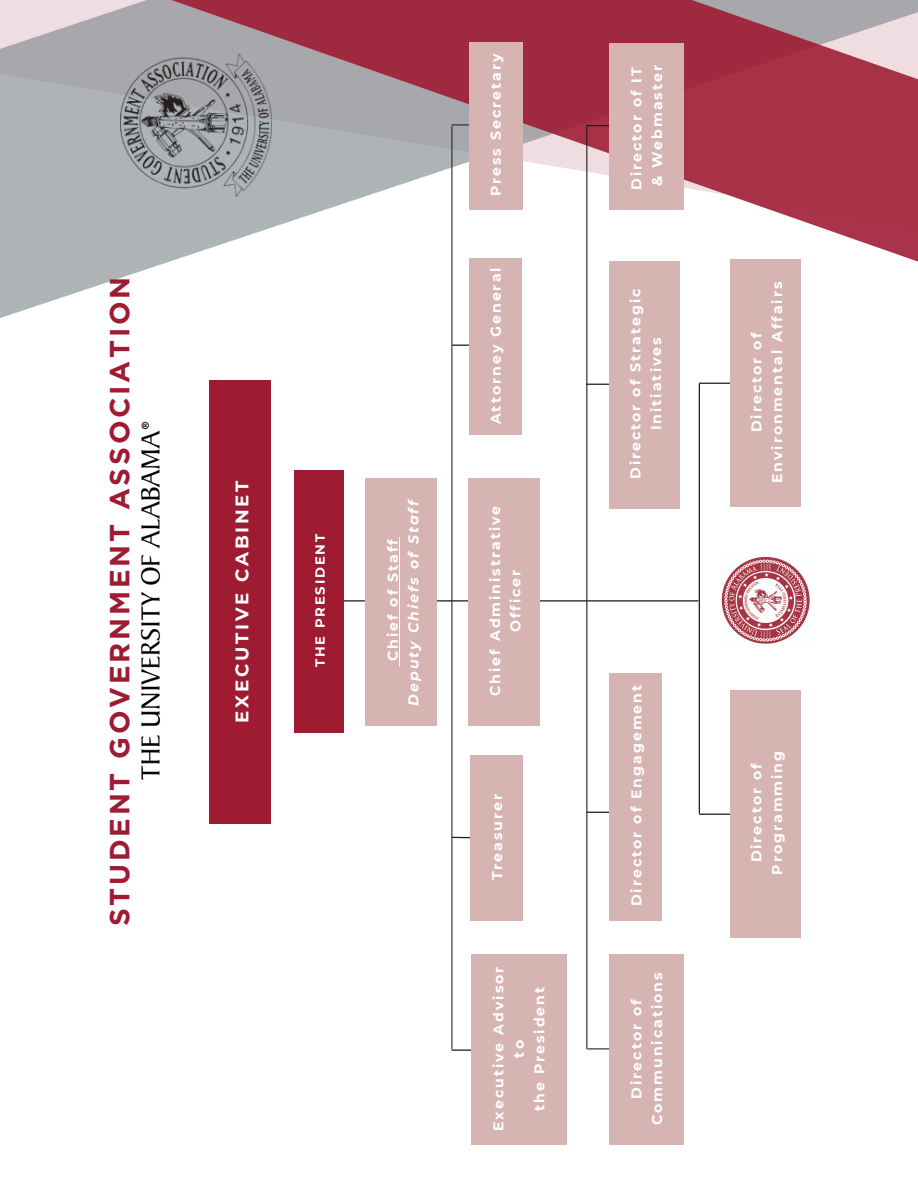
<style>
.page{position:relative;width:918px;height:1188px;background:#fff}
.page>*{position:absolute;margin:0;border:0;box-sizing:border-box;transform-origin:0 0}
.t1{font:700 27.75px "Gotham";letter-spacing:.1em;color:#9e1b32}
.t2{font:700 18.15px "Montserrat";letter-spacing:.15em;color:#fff}
.t3{font:700 14.1px/20.5px "Montserrat";letter-spacing:.14em;color:#fff;text-align:center}
.t4{font:italic 700 14.1px "Montserrat";letter-spacing:.14em;color:#fff}
.t5{font:700 13.2px "Montserrat";letter-spacing:.14em;color:#fff}
</style>
<div class="page">
<hr style="left:331px;top:600px;width:367px;height:1px;background:#231f20">
<svg style="left:452px;top:836px;width:19px;height:4px"></svg>
<hr style="left:452px;top:1050px;width:55px;height:1px;background:#231f20">
<div style="left:472px;top:954px;width:95px;height:190px;background:#d6b4b2"></div>
<div style="left:295px;top:470px;width:49px;height:263px;background:#9e1b32"></div>
<div style="left:365px;top:478px;width:72px;height:247px;background:#d6b4b2"></div>
<hr style="left:399px;top:537px;width:1px;height:124px;background:#fff">
<hr style="left:588px;top:1048px;width:57px;height:1px;background:#231f20">
<hr style="left:586px;top:384px;width:60px;height:1px;background:#231f20">
<svg style="left:4px;top:0;width:914px;height:329px"></svg>
<hr style="left:587px;top:812px;width:56px;height:1px;background:#231f20">
<hr style="left:453px;top:345px;width:40px;height:1px;background:#231f20">
<hr style="left:451px;top:126px;width:1px;height:923px;background:#231f20">
<hr style="left:587px;top:125px;width:84px;height:1px;background:#231f20">
<hr style="left:586px;top:125px;width:1px;height:924px;background:#231f20">
<img style="left:140px;top:421px;width:21px;height:359px">
<div style="left:210px;top:380px;width:60px;height:443px;background:#9e1b32"></div>
<div style="left:469px;top:478px;width:70px;height:247px;background:#d6b4b2"></div>
<div style="left:469px;top:258px;width:52px;height:177px;background:#d6b4b2"></div>
<div style="left:610px;top:673px;width:52px;height:247px;background:#d6b4b2"></div>
<hr style="left:699px;top:383px;width:55px;height:1px;background:#231f20">
<div style="left:471px;top:755px;width:52px;height:165px;background:#d6b4b2"></div>
<hr style="left:699px;top:814px;width:55px;height:1px;background:#231f20">
<div style="left:730px;top:260px;width:71px;height:247px;background:#d6b4b2"></div>
<div style="left:730px;top:690px;width:71px;height:247px;background:#d6b4b2"></div>
<hr style="left:452px;top:124px;width:60px;height:1px;background:#231f20">
<div style="left:469px;top:42px;width:53px;height:167px;background:#d6b4b2"></div>
<div style="left:610px;top:954px;width:74px;height:190px;background:#d6b4b2"></div>
<div style="left:609px;top:261px;width:71px;height:247px;background:#d6b4b2"></div>
<div style="left:610px;top:43px;width:74px;height:166px;background:#d6b4b2"></div>
<hr style="left:699px;top:384px;width:1px;height:429px;background:#231f20">
<img style="left:721px;top:557px;width:89px;height:87px">
<h1 class="t1" style="left:104px;top:926px;width:651px;rotate:-90deg">STUDENT GOVERNMENT ASSOCIATION</h1>
<p class="t2" style="left:231px;top:723px;width:244px;rotate:-90deg">EXECUTIVE CABINET</p>
<p class="t5" style="left:312px;top:667px;width:135px;rotate:-90deg">THE PRESIDENT</p>
<p class="t3" style="left:383px;top:661px;width:124px;rotate:-90deg">Chief of Staff</p>
<p class="t4" style="left:405px;top:706px;width:208px;rotate:-90deg">Deputy Chiefs of Staff</p>
<p class="t3" style="left:485px;top:196px;width:145px;rotate:-90deg">Press Secretary</p>
<p class="t3" style="left:485px;top:424px;width:158px;rotate:-90deg">Attorney General</p>
<p class="t3" style="left:485px;top:696px;width:192px;rotate:-90deg">Chief Administrative<br>Officer</p>
<p class="t3" style="left:487px;top:880px;width:88px;rotate:-90deg">Treasurer</p>
<p class="t3" style="left:488px;top:1131px;width:166px;rotate:-90deg">Executive Advisor to<br>the President</p>
<p class="t3" style="left:626px;top:190px;width:126px;text-align:left;rotate:-90deg">Director of IT &amp; Webmaster</p>
<p class="t3" style="left:625px;top:479px;width:192px;rotate:-90deg">Director of Strategic<br>Initiatives</p>
<p class="t3" style="left:626px;top:906px;width:223px;rotate:-90deg">Director of Engagement</p>
<p class="t3" style="left:626px;top:1125px;width:154px;rotate:-90deg">Director of<br>Communications</p>
<p class="t3" style="left:746px;top:483px;width:203px;rotate:-90deg">Director of<br>Environmental Affairs</p>
<p class="t3" style="left:746px;top:875px;width:125px;rotate:-90deg">Director of<br>Programming</p>
</div>
